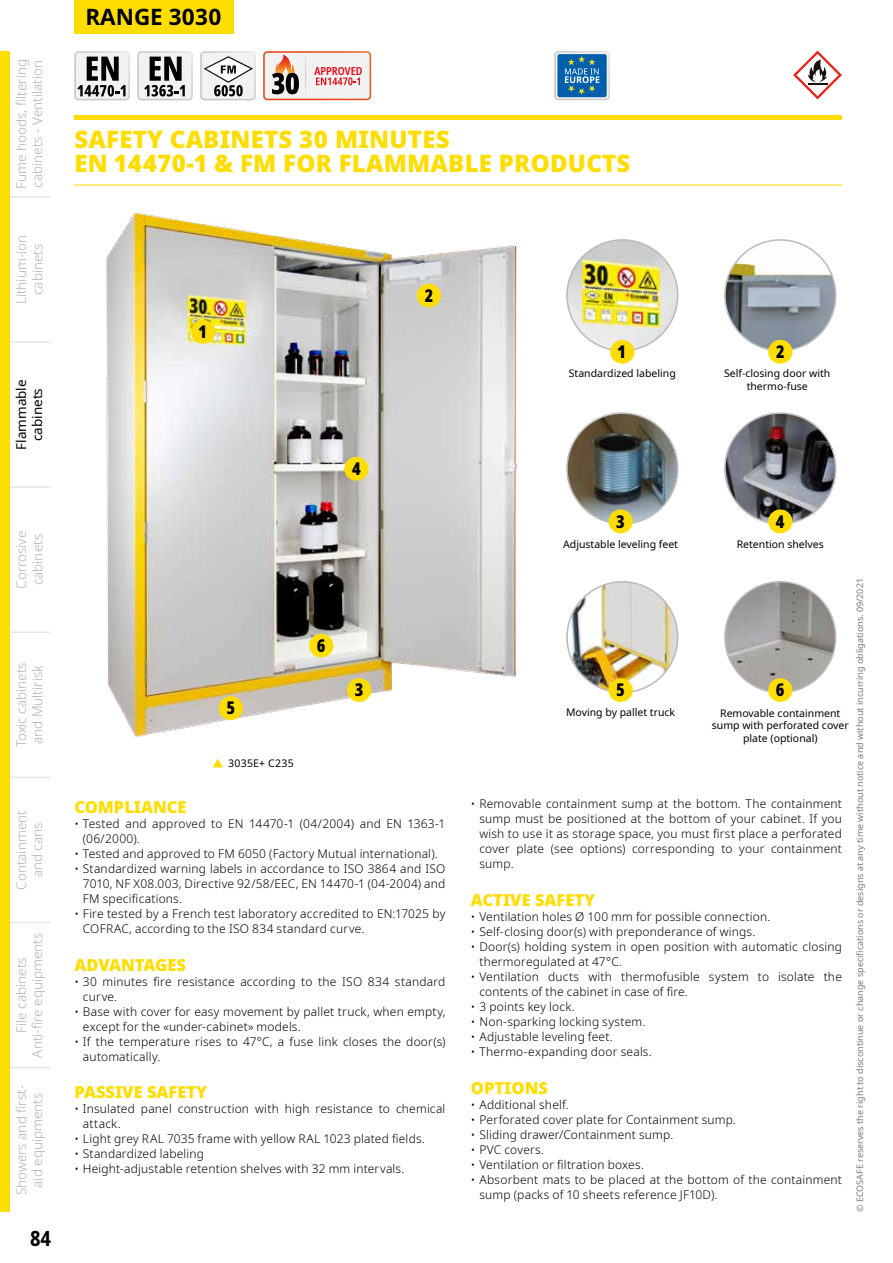
<style>
.page{position:relative;width:893px;height:1263px;background:#fff}
.page>*{position:absolute;margin:0;border:0;box-sizing:border-box;transform-origin:0 0}
.t1{font:900 24px/24px "Noto Sans";letter-spacing:.01em;color:#fd0}
.t2{font:700 22.5px "Noto Sans";color:#000}
.t3{font:700 condensed 21px "Noto Sans";color:#000}
.t4{font:900 extra-condensed 17.55px "Noto Sans";color:#000}
.t5{font:900 16.5px "Noto Sans";color:#fd0}
.t6{font:300 13.5px/16.2px "Noto Sans";color:#b3b2b2;text-align:center}
.t7{font:13.5px/16.2px "Noto Sans";color:#000;text-align:center}
.t8{font:300 12px/15px "Noto Sans";letter-spacing:.015em;color:#000}
.t9{font:600 condensed 11.1px "Noto Sans";color:#e30613}
.t10{font:10.5px/12.6px "Noto Sans";color:#000;text-align:center}
.t11{font:10.5px "Noto Sans";letter-spacing:.02em;color:#000}
.t12{font:9px "Noto Sans";color:#7c7b7b}
</style>
<div class="page">
<svg style="left:10px;top:196px;width:41px;height:872px"></svg>
<div style="left:0;top:51px;width:10px;height:1161px;background:#fd0"></div>
<hr style="left:74px;top:116px;width:768px;height:4px;background:#fd0">
<svg style="left:793px;top:51px;width:49px;height:48px"></svg>
<hr style="left:74px;top:184px;width:768px;height:2px;background:#ffea80">
<img style="left:105px;top:212px;width:413px;height:526px">
<img style="left:567px;top:240px;width:111px;height:111px;border-radius:55px">
<img style="left:567px;top:413px;width:111px;height:111px;border-radius:55px">
<img style="left:567px;top:582px;width:111px;height:110px;border-radius:55px">
<img style="left:725px;top:240px;width:111px;height:111px;border-radius:55px">
<img style="left:725px;top:413px;width:111px;height:111px;border-radius:55px">
<img style="left:725px;top:582px;width:111px;height:110px;border-radius:55px">
<div style="left:610px;top:340px;width:24px;height:24px;background:#fd0;border-radius:50%"></div>
<div style="left:191px;top:320px;width:24px;height:24px;background:#fd0;border-radius:50%"></div>
<div style="left:768px;top:340px;width:24px;height:24px;background:#fd0;border-radius:50%"></div>
<div style="left:417px;top:284px;width:24px;height:23px;background:#fd0;border-radius:50%"></div>
<div style="left:608px;top:509px;width:25px;height:24px;background:#fd0;border-radius:50%"></div>
<div style="left:347px;top:678px;width:24px;height:24px;background:#fd0;border-radius:50%"></div>
<div style="left:768px;top:509px;width:24px;height:24px;background:#fd0;border-radius:50%"></div>
<div style="left:344px;top:457px;width:25px;height:24px;background:#fd0;border-radius:50%"></div>
<div style="left:608px;top:678px;width:25px;height:24px;background:#fd0;border-radius:50%"></div>
<div style="left:219px;top:696px;width:24px;height:24px;background:#fd0;border-radius:50%"></div>
<div style="left:768px;top:678px;width:24px;height:24px;background:#fd0;border-radius:50%"></div>
<div style="left:309px;top:634px;width:24px;height:23px;background:#fd0;border-radius:50%"></div>
<svg style="left:213px;top:758px;width:10px;height:9px"></svg>
<svg style="left:263px;top:51px;width:108px;height:49px"></svg>
<svg style="left:200px;top:51px;width:56px;height:49px"></svg>
<svg style="left:74px;top:51px;width:56px;height:49px"></svg>
<svg style="left:137px;top:51px;width:56px;height:49px"></svg>
<div style="left:74px;top:0;width:159px;height:34px;background:#fd0"></div>
<svg style="left:554px;top:51px;width:56px;height:49px;background:#4c8bb8"></svg>
<p class="t6" style="left:13px;top:189px;width:131px;text-align:left;rotate:-90deg">Fume hoods, filtering cabinets - Ventilation</p>
<p class="t6" style="left:14px;top:304px;width:71px;rotate:-90deg">Lithium-ion cabinets</p>
<p class="t7" style="left:13px;top:450px;width:72px;rotate:-90deg">Flammable cabinets</p>
<p class="t6" style="left:14px;top:589px;width:59px;text-align:left;rotate:-90deg">Corrosive cabinets</p>
<p class="t6" style="left:13px;top:747px;width:87px;text-align:left;rotate:-90deg">Toxic cabinets and Multirisk</p>
<p class="t6" style="left:13px;top:890px;width:81px;rotate:-90deg">Containment and cans</p>
<p class="t6" style="left:13px;top:1057px;width:126px;rotate:-90deg">File cabinets<br>Anti-fire equipments</p>
<p class="t6" style="left:13px;top:1195px;width:112px;rotate:-90deg">Showers and first&shy;aid equipments</p>
<h3 class="t3" style="left:30px;top:1223px;width:22px">84</h3>
<h2 class="t2" style="left:85px;top:1px;width:138px">RANGE 3030</h2>
<p class="t9" style="left:314px;top:63px;width:50px">APPROVED</p>
<h1 class="t1" style="left:74px;top:128px;width:557px">SAFETY CABINETS 30 MINUTES<br>EN 14470-1 &amp; FM FOR FLAMMABLE PRODUCTS</h1>
<h3 class="t4" style="left:198px;top:318px;width:10px">1</h3>
<h3 class="t4" style="left:425px;top:282px;width:10px">2</h3>
<h3 class="t4" style="left:617px;top:338px;width:10px">1</h3>
<h3 class="t4" style="left:776px;top:338px;width:10px">2</h3>
<p class="t10" style="left:569px;top:368px;width:108px">Standardized labeling</p>
<p class="t10" style="left:724px;top:368px;width:108px">Self-closing door with thermo-fuse</p>
<h3 class="t4" style="left:352px;top:455px;width:10px">4</h3>
<h3 class="t4" style="left:226px;top:695px;width:10px">5</h3>
<p class="t11" style="left:228px;top:756px;width:67px">3035E+ C235</p>
<h3 class="t4" style="left:317px;top:632px;width:10px">6</h3>
<h3 class="t4" style="left:355px;top:677px;width:10px">3</h3>
<h3 class="t5" style="left:74px;top:795px;width:114px">COMPLIANCE</h3>
<p class="t8" style="left:83px;top:817px;width:364px;text-indent:-9px">• Tested and approved to EN 14470-1 (04/2004) and EN 1363-1 (06/2000).</p>
<p class="t8" style="left:74px;top:847px;width:365px">• Tested and approved to FM 6050 (Factory Mutual international).</p>
<p class="t8" style="left:83px;top:862px;width:364px;text-align:justify;text-indent:-9px">• Standardized warning labels in accordance to ISO 3864 and ISO 7010, NF X08.003, Directive 92/58/EEC, EN 14470-1 (04-2004) and FM specifications.</p>
<p class="t8" style="left:83px;top:907px;width:364px;text-indent:-9px">• Fire tested by a French test laboratory accredited to EN:17025 by<br>COFRAC, according to the ISO 834 standard curve.</p>
<h3 class="t5" style="left:74px;top:952px;width:113px">ADVANTAGES</h3>
<p class="t8" style="left:83px;top:974px;width:364px;text-indent:-9px">• 30 minutes fire resistance according to the ISO 834 standard curve.</p>
<p class="t8" style="left:83px;top:1004px;width:364px;text-indent:-9px">• Base with cover for easy movement by pallet truck, when empty, except for the «under-cabinet» models.</p>
<p class="t8" style="left:83px;top:1034px;width:364px;text-indent:-9px">• If the temperature rises to 47°C, a fuse link closes the door(s) automatically.</p>
<h3 class="t5" style="left:74px;top:1080px;width:134px">PASSIVE SAFETY</h3>
<p class="t8" style="left:83px;top:1102px;width:364px;text-indent:-9px">• Insulated panel construction with high resistance to chemical attack.</p>
<p class="t8" style="left:74px;top:1132px;width:352px">• Light grey RAL 7035 frame with yellow RAL 1023 plated fields.</p>
<p class="t8" style="left:74px;top:1147px;width:131px">• Standardized labeling</p>
<p class="t8" style="left:74px;top:1162px;width:331px">• Height-adjustable retention shelves with 32 mm intervals.</p>
<h3 class="t4" style="left:616px;top:508px;width:10px">3</h3>
<p class="t10" style="left:563px;top:538px;width:116px">Adjustable leveling feet</p>
<h3 class="t4" style="left:776px;top:508px;width:10px">4</h3>
<p class="t10" style="left:737px;top:538px;width:89px">Retention shelves</p>
<p class="t12" style="left:853px;top:1212px;width:635px;rotate:-90deg">© ECOSAFE reserves the right to discontinue or change specifications or designs at any time without notice and without incurring obligations. 09/2021</p>
<h3 class="t4" style="left:776px;top:677px;width:10px">6</h3>
<h3 class="t4" style="left:616px;top:677px;width:10px">5</h3>
<p class="t10" style="left:566px;top:706px;width:111px">Moving by pallet truck</p>
<p class="t10" style="left:712px;top:707px;width:138px">Removable containment sump with perforated cover plate (optional)</p>
<p class="t8" style="left:479px;top:797px;width:364px;text-align:justify;text-indent:-9px">• Removable containment sump at the bottom. The containment sump must be positioned at the bottom of your cabinet. If you wish to use it as storage space, you must first place a perforated cover plate (see options) corresponding to your containment sump.</p>
<h3 class="t5" style="left:471px;top:887px;width:126px">ACTIVE SAFETY</h3>
<p class="t8" style="left:471px;top:909px;width:301px">• Ventilation holes Ø 100 mm for possible connection.</p>
<p class="t8" style="left:471px;top:924px;width:286px">• Self-closing door(s) with preponderance of wings.</p>
<p class="t8" style="left:479px;top:939px;width:364px;text-indent:-9px">• Door(s) holding system in open position with automatic closing thermoregulated at 47°C.</p>
<p class="t8" style="left:479px;top:969px;width:364px;text-indent:-9px">• Ventilation ducts with thermofusible system to isolate the contents of the cabinet in case of fire.</p>
<p class="t8" style="left:471px;top:999px;width:105px">• 3 points key lock.</p>
<p class="t8" style="left:471px;top:1014px;width:176px">• Non-sparking locking system.</p>
<p class="t8" style="left:471px;top:1029px;width:143px">• Adjustable leveling feet.</p>
<p class="t8" style="left:471px;top:1044px;width:182px">• Thermo-expanding door seals.</p>
<h3 class="t5" style="left:471px;top:1075px;width:79px">OPTIONS</h3>
<p class="t8" style="left:471px;top:1097px;width:99px">• Additional shelf.</p>
<p class="t8" style="left:471px;top:1112px;width:266px">• Perforated cover plate for Containment sump.</p>
<p class="t8" style="left:471px;top:1127px;width:204px">• Sliding drawer/Containment sump.</p>
<p class="t8" style="left:471px;top:1142px;width:75px">• PVC covers.</p>
<p class="t8" style="left:471px;top:1157px;width:175px">• Ventilation or filtration boxes.</p>
<p class="t8" style="left:479px;top:1172px;width:364px;text-indent:-9px">• Absorbent mats to be placed at the bottom of the containment sump (packs of 10 sheets reference JF10D).</p>
</div>
